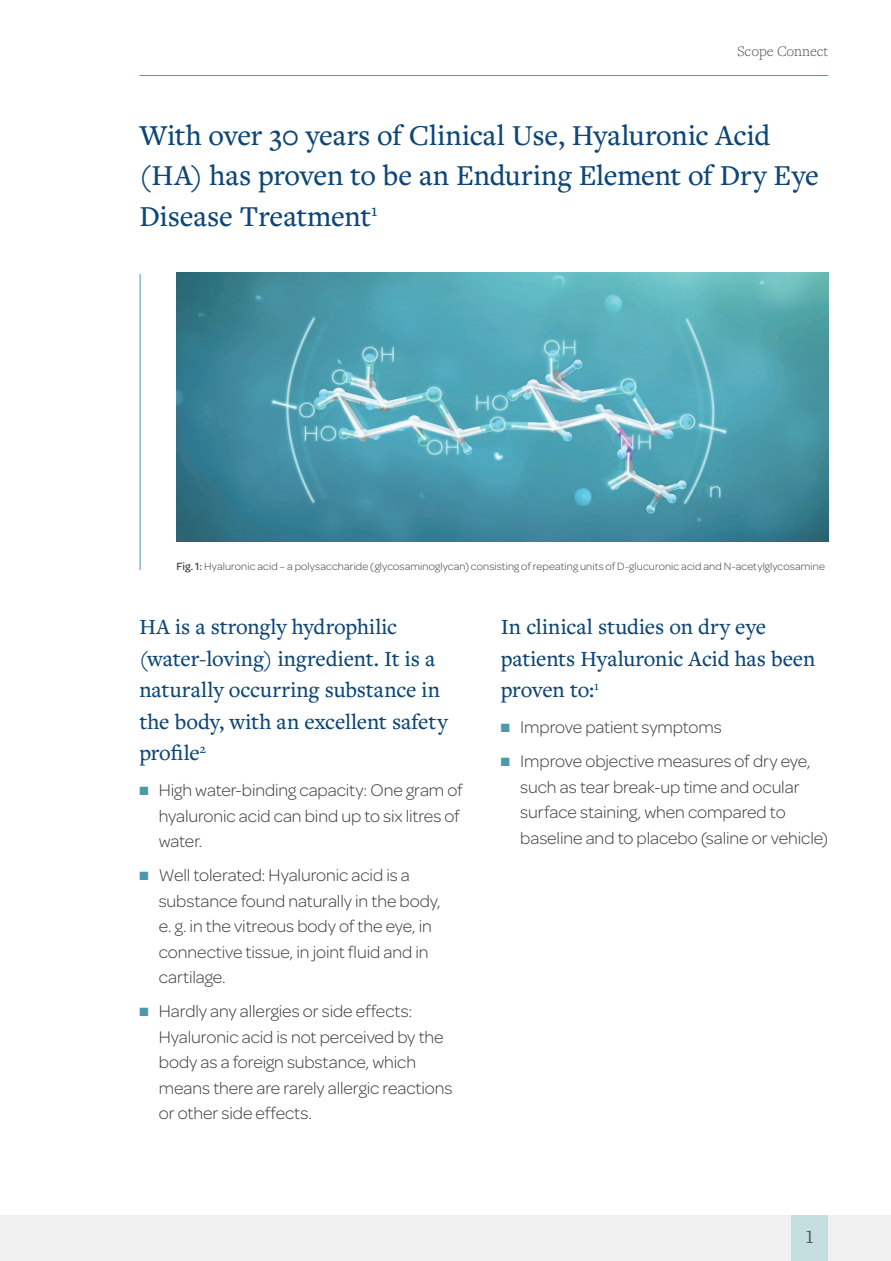
<style>
.page{position:relative;width:891px;height:1261px;background:#fff}
.page>*{position:absolute;margin:0;border:0;box-sizing:border-box;transform-origin:0 0}
.t1{font:500 30px/40.5px "Freight Text Pro";letter-spacing:-.005em;color:#0d4679}
.t2{font:500 22.5px/31.5px "Freight Text Pro";letter-spacing:-.005em;color:#0d4679}
.t3{font:500 19.5px "Freight Text Pro";color:#5a5959}
.t4{font:300 18px/25.5px "Omnes";letter-spacing:-.005em;color:#3e3e3f}
.t5{font:300 15px "Freight Text Pro";color:#4d4e4d}
.t6{font:300 11.25px "Omnes";letter-spacing:.01em;color:#3e3e3f}
.s1{font-weight:500}
.s2{color:#4c99ab}
</style>
<div class="page">
<hr style="left:139px;top:75px;width:689px;height:1px;background:#4c99ab">
<div style="left:0;top:1215px;width:891px;height:46px;background:#f0f0f0"></div>
<img style="left:176px;top:273px;width:652px;height:269px">
<div style="left:791px;top:1215px;width:37px;height:46px;background:#c4dfe0"></div>
<hr style="left:140px;top:274px;width:1px;height:296px;background:#4c99ab">
<p class="t5" style="left:737px;top:41px;width:92px">Scope Connect</p>
<h1 class="t1" style="left:139px;top:114px;width:681px">With over 30 years of Clinical Use, Hyaluronic Acid (HA) has proven to be an Enduring Element of Dry Eye<br>Disease Treatment<sup>1</sup></h1>
<p class="t6" style="left:176px;top:558px;width:650px"><span class="s1">Fig. 1:</span> Hyaluronic acid – a polysaccharide (glycosaminoglycan) consisting of repeating units of D-glucuronic acid and N-acetylglycosamine</p>
<p class="t2" style="left:139px;top:610px;width:310px">HA is a strongly hydrophilic (water-loving) ingredient. It is a naturally occurring substance in the body, with an excellent safety profile<sup>2</sup></p>
<p class="t4" style="left:159px;top:776px;width:305px;text-indent:-20px"><span class="s2">■</span> High water-binding capacity: One gram of hyaluronic acid can bind up to six litres of water.</p>
<p class="t4" style="left:159px;top:861px;width:283px;text-indent:-20px"><span class="s2">■</span> Well tolerated: Hyaluronic acid is a substance found naturally in the body, e. g. in the vitreous body of the eye, in connective tissue, in joint fluid and in cartilage.</p>
<p class="t4" style="left:159px;top:997px;width:295px;text-indent:-20px"><span class="s2">■</span> Hardly any allergies or side effects:<br>Hyaluronic acid is not perceived by the body as a foreign substance, which means there are rarely allergic reactions or other side effects.</p>
<p class="t2" style="left:501px;top:610px;width:316px">In clinical studies on dry eye patients Hyaluronic Acid has been proven to:<sup>1</sup></p>
<p class="t4" style="left:501px;top:713px;width:223px"><span class="s2">■</span> Improve patient symptoms</p>
<p class="t4" style="left:520px;top:747px;width:309px;text-indent:-20px"><span class="s2">■</span> Improve objective measures of dry eye, such as tear break-up time and ocular surface staining, when compared to baseline and to placebo (saline or vehicle)</p>
<p class="t3" style="left:805px;top:1224px;width:11px">1</p>
</div>
